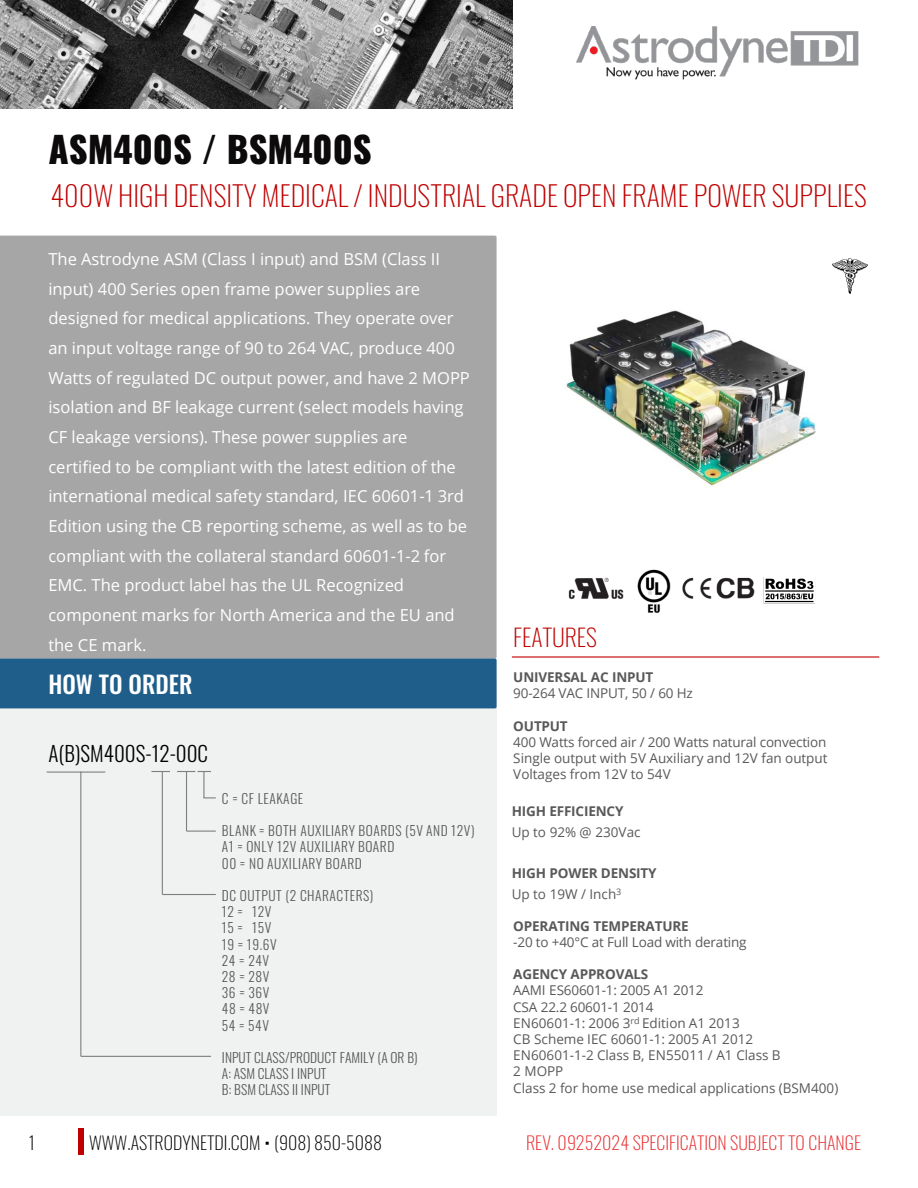
<style>
.page{position:relative;width:918px;height:1188px;background:#fff}
.page>*{position:absolute;margin:0;border:0;box-sizing:border-box;transform-origin:0 0}
.t1{font:800 36px "Oswald";color:#0c0a0a}
.t2{font:200 28.05px "Oswald";color:#c00000}
.t3{font:500 24px "Oswald";color:#fff}
.t4{font:200 24px "Oswald";letter-spacing:-.01em;color:#c00000}
.t5{font:300 21px "Oswald";letter-spacing:-.005em;color:#000}
.t6{font:200 18px "Oswald";color:#ea292b}
.t7{font:200 18px "Oswald";color:#000}
.t8{font:16.5px/29.7px "Open Sans";color:#fff}
.t9{font:13.5px/16.2px "Open Sans";letter-spacing:-.005em;color:#595959}
.t10{font:300 13.5px "Oswald";letter-spacing:.035em;color:#595959}
.t11{font:700 13.5px "Open Sans";letter-spacing:-.01em;color:#595959}
.t12{font:300 13.5px "Oswald";letter-spacing:.005em;color:#595959}
.t13{font:300 13.5px "Oswald";color:#595959}
.s1{font-weight:800}
</style>
<div class="page">
<img style="left:576px;top:27px;width:282px;height:53px">
<div style="left:78px;top:1129px;width:6px;height:26px;background:#c00000"></div>
<img style="left:0;top:0;width:513px;height:108px">
<img style="left:566px;top:310px;width:250px;height:176px">
<div style="left:0;top:236px;width:497px;height:422px;background:#a6a6a6"></div>
<div style="left:0;top:679px;width:497px;height:437px;background:#f0f1f1"></div>
<div style="left:0;top:658px;width:497px;height:50px;background:#1f5e8a"></div>
<hr style="left:512px;top:656px;width:367px;height:2px;background:#c00000">
<img style="left:832px;top:259px;width:36px;height:35px">
<img style="left:568px;top:569px;width:187px;height:44px">
<img style="left:763px;top:577px;width:52px;height:27px">
<hr style="left:47px;top:772px;width:58px;height:1px;background:#7f7f7f">
<svg style="left:151px;top:771px;width:19px;height:1px"></svg>
<hr style="left:203px;top:772px;width:2px;height:26px;background:#7f7f7f">
<svg style="left:203px;top:797px;width:13px;height:1px"></svg>
<hr style="left:162px;top:894px;width:54px;height:1px;background:#7f7f7f">
<hr style="left:162px;top:772px;width:1px;height:123px;background:#7f7f7f">
<hr style="left:80px;top:772px;width:1px;height:284px;background:#7f7f7f">
<hr style="left:81px;top:1056px;width:130px;height:1px;background:#7f7f7f">
<svg style="left:177px;top:771px;width:34px;height:1px"></svg>
<hr style="left:186px;top:772px;width:1px;height:59px;background:#7f7f7f">
<svg style="left:187px;top:831px;width:29px;height:1px"></svg>
<p class="t1" style="left:48px;top:130px;width:325px">ASM400S / BSM400S</p>
<p class="t2" style="left:50px;top:171px;width:818px">400W HIGH DENSITY MEDICAL / INDUSTRIAL GRADE OPEN FRAME POWER SUPPLIES</p>
<p class="t8" style="left:48px;top:244px;width:423px">The Astrodyne ASM (Class I input) and BSM (Class II input) 400 Series open frame power supplies are designed for medical applications. They operate over an input voltage range of 90 to 264 VAC, produce 400<br>Watts of regulated DC output power, and have 2 MOPP isolation and BF leakage current (select models having CF leakage versions). These power supplies are certified to be compliant with the latest edition of the international medical safety standard, IEC 60601-1 3rd Edition using the CB reporting scheme, as well as to be compliant with the collateral standard 60601-1-2 for EMC. The product label has the UL Recognized component marks for North America and the EU and the CE mark.</p>
<p class="t3" style="left:48px;top:672px;width:146px">HOW TO ORDER</p>
<p class="t5" style="left:49px;top:735px;width:161px">A(B)SM400S-12-00C</p>
<p class="t10" style="left:222px;top:786px;width:83px">C = CF LEAKAGE</p>
<p class="t10" style="left:222px;top:819px;width:254px">BLANK = BOTH AUXILIARY BOARDS (5V AND 12V)</p>
<p class="t10" style="left:222px;top:835px;width:174px">A1 = ONLY 12V AUXILIARY BOARD</p>
<p class="t10" style="left:222px;top:851px;width:141px">00 = NO AUXILIARY BOARD</p>
<p class="t10" style="left:222px;top:883px;width:153px">DC OUTPUT (2 CHARACTERS)</p>
<p class="t10" style="left:222px;top:900px;width:51px">12 = 12V</p>
<p class="t10" style="left:222px;top:916px;width:51px">15 = 15V</p>
<p class="t10" style="left:222px;top:932px;width:56px">19 = 19.6V</p>
<p class="t10" style="left:222px;top:948px;width:49px">24 = 24V</p>
<p class="t10" style="left:222px;top:964px;width:49px">28 = 28V</p>
<p class="t10" style="left:222px;top:981px;width:49px">36 = 36V</p>
<p class="t10" style="left:222px;top:997px;width:49px">48 = 48V</p>
<p class="t10" style="left:222px;top:1013px;width:49px">54 = 54V</p>
<p class="t13" style="left:222px;top:1045px;width:197px">INPUT CLASS/PRODUCT FAMILY (A OR B)</p>
<p class="t12" style="left:222px;top:1062px;width:106px">A: ASM CLASS I INPUT</p>
<p class="t12" style="left:222px;top:1078px;width:110px">B: BSM CLASS II INPUT</p>
<p class="t4" style="left:513px;top:616px;width:85px">FEATURES</p>
<p class="t11" style="left:513px;top:668px;width:142px">UNIVERSAL AC INPUT</p>
<p class="t9" style="left:513px;top:685px;width:181px">90-264 VAC INPUT, 50 / 60 Hz</p>
<p class="t11" style="left:513px;top:716px;width:56px">OUTPUT</p>
<p class="t9" style="left:513px;top:734px;width:315px">400 Watts forced air / 200 Watts natural convection</p>
<p class="t9" style="left:513px;top:750px;width:316px">Single output with 5V Auxiliary and 12V fan output</p>
<p class="t9" style="left:513px;top:766px;width:159px">Voltages from 12V to 54V</p>
<p class="t11" style="left:512px;top:802px;width:113px">HIGH EFFICIENCY</p>
<p class="t9" style="left:512px;top:824px;width:130px">Up to 92% @ 230Vac</p>
<p class="t11" style="left:512px;top:864px;width:146px">HIGH POWER DENSITY</p>
<p class="t9" style="left:512px;top:886px;width:111px">Up to 19W / Inch<sup>3</sup></p>
<p class="t11" style="left:513px;top:916px;width:177px">OPERATING TEMPERATURE</p>
<p class="t9" style="left:513px;top:933px;width:235px">-20 to +40°C at Full Load with derating</p>
<p class="t11" style="left:513px;top:965px;width:137px">AGENCY APPROVALS</p>
<p class="t9" style="left:513px;top:982px;width:192px">AAMI ES60601-1: 2005 A1 2012<br>CSA 22.2 60601-1 2014</p>
<p class="t9" style="left:513px;top:1014px;width:241px">EN60601-1: 2006 3<sup>rd</sup> Edition A1 2013<br>CB Scheme IEC 60601-1: 2005 A1 2012</p>
<p class="t9" style="left:513px;top:1047px;width:269px">EN60601-1-2 Class B, EN55011 / A1 Class B</p>
<p class="t9" style="left:513px;top:1063px;width:327px">2 MOPP<br>Class 2 for home use medical applications (BSM400)</p>
<p class="t7" style="left:29px;top:1126px;width:8px">1</p>
<p class="t7" style="left:89px;top:1126px;width:295px">WWW.ASTRODYNETDI.COM <span class="s1">·</span> (908) 850-5088</p>
<p class="t6" style="left:526px;top:1126px;width:337px">REV. 09252024 SPECIFICATION SUBJECT TO CHANGE</p>
</div>
